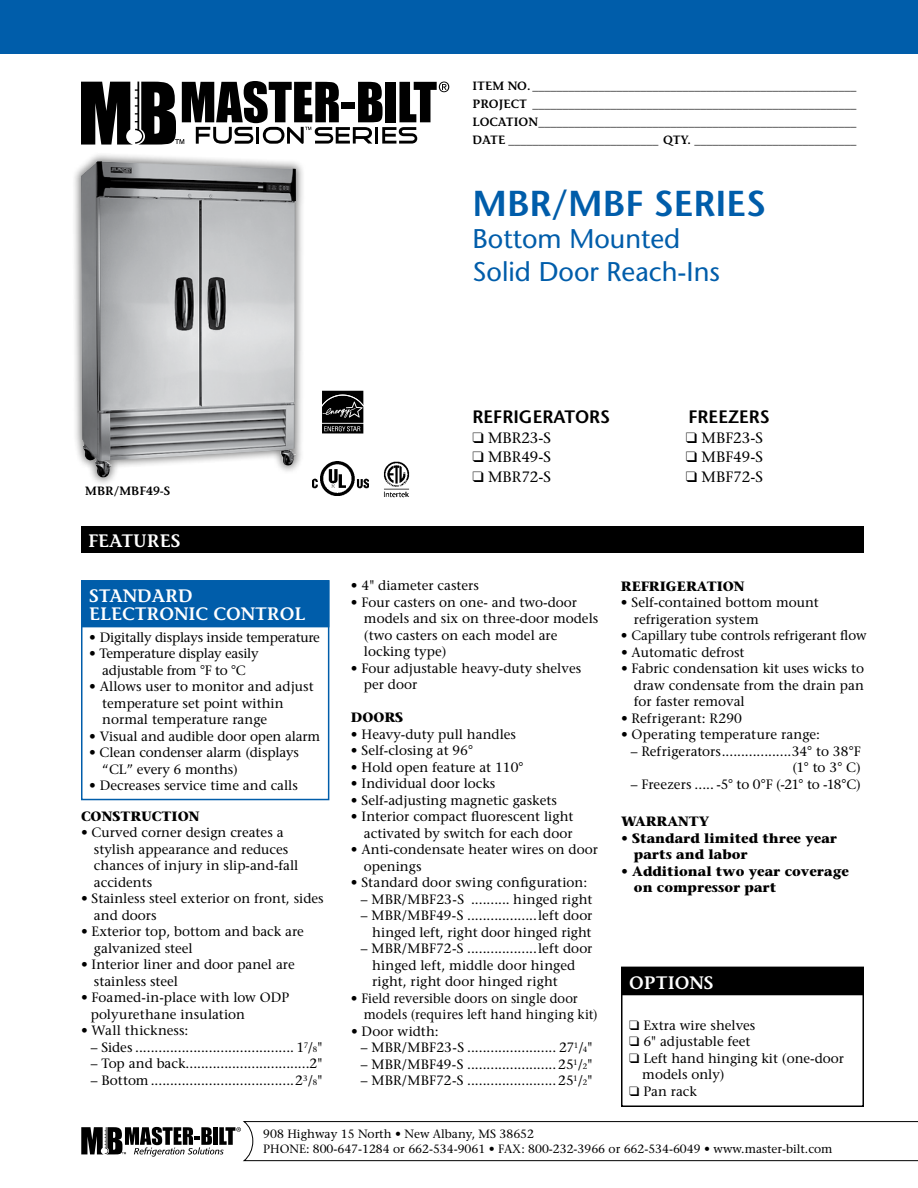
<style>
.page{position:relative;width:918px;height:1188px;background:#fff}
.page>*{position:absolute;margin:0;border:0;box-sizing:border-box;transform-origin:0 0}
.t1{font:600 36px "Stone Sans";color:#005daa}
.t2{font:27px/32.4px "Stone Sans";color:#005daa}
.t3{font:600 18px/18px "Stone Informal";color:#fff}
.t4{font:600 18px "Stone Sans";color:#000}
.t5{font:15px "Stone Serif";color:#000}
.t6{font:13.5px/16.5px "Stone Serif";color:#000}
.t7{font:700 13.5px/16.5px "Stone Serif";color:#000}
.t8{font:13.5px/16.5px "Stone Serif";letter-spacing:-.02em;color:#000;text-align:center}
.t9{font:600 12px/18px "Stone Informal";color:#000;text-align:justify}
.t10{font:12px/14.4px "Stone Serif";color:#000}
.s1{font-family:"Stone Sans";font-weight:600;font-style:italic;color:#fff}
.s2{font-size:7.8px}
</style>
<div class="page">
<svg style="left:81px;top:1121px;width:837px;height:40px"></svg>
<div style="left:0;top:0;width:918px;height:54px;background:#005daa"></div>
<svg style="left:81px;top:81px;width:368px;height:64px"></svg>
<div style="left:81px;top:526px;width:783px;height:28px;background:#000"></div>
<div style="left:622px;top:968px;width:241px;height:27px;background:#000"></div>
<div style="left:621px;top:967px;width:243px;height:140px;border:2px solid #000"></div>
<div style="left:81px;top:580px;width:248px;height:47px;background:#005daa"></div>
<div style="left:81px;top:580px;width:248px;height:220px;border:2px solid #005daa"></div>
<div style="left:71px;top:151px;width:235px;height:336px;background:#000;opacity:.5"></div>
<img style="left:81px;top:161px;width:215px;height:316px">
<img style="left:313px;top:461px;width:56px;height:34px">
<img style="left:383px;top:461px;width:27px;height:36px">
<svg style="left:322px;top:390px;width:42px;height:44px"></svg>
<svg style="left:322px;top:431px;width:41px;height:3px"></svg>
<svg style="left:322px;top:391px;width:41px;height:40px;background:#2c2c2c"></svg>
<p class="t9" style="left:472px;top:77px;width:385px">ITEM NO. ______________________________________________________ PROJECT ______________________________________________________ LOCATION_____________________________________________________ DATE _________________________ QTY. ___________________________</p>
<h1 class="t1" style="left:472px;top:182px;width:295px">MBR/MBF SERIES</h1>
<h2 class="t2" style="left:472px;top:223px;width:249px">Bottom Mounted<br>Solid Door Reach-Ins</h2>
<p class="t9" style="left:85px;top:482px;width:87px">MBR/MBF49-S</p>
<h3 class="t3" style="left:88px;top:532px;width:94px">FEATURES</h3>
<h3 class="t3" style="left:89px;top:587px;width:217px">STANDARD<br>ELECTRONIC CONTROL</h3>
<p class="t8" style="left:89px;top:629px;width:232px">• Digitally displays inside temperature</p>
<p class="t8" style="left:89px;top:645px;width:171px">• Temperature display easily adjustable from °F to °C</p>
<p class="t6" style="left:102px;top:678px;width:213px;text-indent:-13px">• Allows user to monitor and adjust temperature set point within normal temperature range</p>
<p class="t6" style="left:89px;top:728px;width:233px">• Visual and audible door open alarm</p>
<p class="t6" style="left:102px;top:744px;width:198px;text-indent:-13px">• Clean condenser alarm (displays “CL” every 6 months)</p>
<p class="t6" style="left:89px;top:777px;width:210px">• Decreases service time and calls</p>
<p class="t7" style="left:81px;top:808px;width:120px">CONSTRUCTION</p>
<p class="t6" style="left:94px;top:824px;width:206px;text-indent:-13px">• Curved corner design creates a stylish appearance and reduces chances of injury in slip-and-fall accidents<span class="s1">.</span></p>
<p class="t6" style="left:94px;top:890px;width:231px;text-indent:-13px">• Stainless steel exterior on front, sides and doors</p>
<p class="t6" style="left:94px;top:923px;width:211px;text-indent:-13px">• Exterior top, bottom and back are galvanized steel</p>
<p class="t6" style="left:94px;top:956px;width:202px;text-indent:-13px">• Interior liner and door panel are stainless steel</p>
<p class="t6" style="left:91px;top:989px;width:200px;text-indent:-10px">• Foamed-in-place with low ODP polyurethane insulation</p>
<p class="t6" style="left:81px;top:1022px;width:109px">• Wall thickness:</p>
<p class="t6" style="left:91px;top:1039px;width:233px">– Sides ......................................... 1<sup>7</sup>/<span class="s2">8</span>"</p>
<p class="t6" style="left:91px;top:1055px;width:233px">– Top and back................................2"</p>
<p class="t6" style="left:91px;top:1072px;width:233px">– Bottom.....................................2<sup>3</sup>/<span class="s2">8</span>"</p>
<h3 class="t4" style="left:472px;top:406px;width:139px">REFRIGERATORS</h3>
<h3 class="t4" style="left:688px;top:406px;width:83px">FREEZERS</h3>
<p class="t5" style="left:472px;top:429px;width:80px">❑ MBR23-S</p>
<p class="t5" style="left:686px;top:429px;width:78px">❑ MBF23-S</p>
<p class="t5" style="left:472px;top:448px;width:80px">❑ MBR49-S</p>
<p class="t5" style="left:686px;top:448px;width:78px">❑ MBF49-S</p>
<p class="t5" style="left:472px;top:468px;width:80px">❑ MBR72-S</p>
<p class="t5" style="left:686px;top:468px;width:78px">❑ MBF72-S</p>
<p class="t6" style="left:351px;top:577px;width:129px">• 4" diameter casters</p>
<p class="t6" style="left:364px;top:594px;width:236px;text-indent:-13px">• Four casters on one- and two-door models and six on three-door models (two casters on each model are locking type)</p>
<p class="t6" style="left:364px;top:660px;width:219px;text-indent:-13px">• Four adjustable heavy-duty shelves per door</p>
<p class="t7" style="left:351px;top:709px;width:54px">DOORS</p>
<p class="t6" style="left:351px;top:726px;width:167px">• Heavy-duty pull handles</p>
<p class="t6" style="left:351px;top:742px;width:124px">• Self-closing at 96°</p>
<p class="t6" style="left:351px;top:759px;width:174px">• Hold open feature at 110°</p>
<p class="t6" style="left:351px;top:775px;width:146px">• Individual door locks</p>
<p class="t6" style="left:351px;top:792px;width:207px">• Self-adjusting magnetic gaskets</p>
<p class="t6" style="left:351px;top:808px;width:224px;text-align:right">• Interior compact fluorescent light activated by switch for each door</p>
<p class="t6" style="left:364px;top:841px;width:235px;text-indent:-13px">• Anti-condensate heater wires on door openings</p>
<p class="t6" style="left:351px;top:874px;width:238px">• Standard door swing configuration:</p>
<p class="t6" style="left:361px;top:891px;width:233px">– MBR/MBF23-S .......... hinged right</p>
<p class="t6" style="left:361px;top:907px;width:233px;text-align:right">– MBR/MBF49-S ..................left door hinged left, right door hinged right</p>
<p class="t6" style="left:372px;top:940px;width:222px;text-indent:-11px">– MBR/MBF72-S ..................left door hinged left, middle door hinged right, right door hinged right</p>
<p class="t6" style="left:364px;top:990px;width:235px;text-indent:-13px">• Field reversible doors on single door models (requires left hand hinging kit)</p>
<p class="t6" style="left:351px;top:1023px;width:89px">• Door width:</p>
<p class="t6" style="left:361px;top:1039px;width:233px">– MBR/MBF23-S ....................... 27<sup>1</sup>/<span class="s2">4</span>"</p>
<p class="t6" style="left:361px;top:1056px;width:233px">– MBR/MBF49-S .......................25<sup>1</sup>/<span class="s2">2</span>"</p>
<p class="t6" style="left:361px;top:1072px;width:233px">– MBR/MBF72-S .......................25<sup>1</sup>/<span class="s2">2</span>"</p>
<p class="t7" style="left:621px;top:578px;width:125px">REFRIGERATION</p>
<p class="t6" style="left:634px;top:594px;width:186px;text-indent:-13px">• Self-contained bottom mount refrigeration system</p>
<p class="t6" style="left:621px;top:627px;width:247px">• Capillary tube controls refrigerant flow</p>
<p class="t6" style="left:621px;top:644px;width:125px">• Automatic defrost</p>
<p class="t6" style="left:634px;top:660px;width:232px;text-align:justify;text-indent:-13px">• Fabric condensation kit uses wicks to draw condensate from the drain pan for faster removal</p>
<p class="t6" style="left:621px;top:710px;width:123px">• Refrigerant: R290</p>
<p class="t6" style="left:621px;top:726px;width:201px">• Operating temperature range:</p>
<p class="t6" style="left:631px;top:743px;width:232px;text-align:right">– Refrigerators..................34° to 38°F (1° to 3° C)</p>
<p class="t6" style="left:631px;top:776px;width:232px">– Freezers ..... -5° to 0°F (-21° to -18°C)</p>
<p class="t7" style="left:621px;top:813px;width:90px">WARRANTY</p>
<p class="t7" style="left:634px;top:830px;width:205px;text-indent:-13px">• Standard limited three year parts and labor</p>
<p class="t7" style="left:634px;top:863px;width:216px;text-indent:-13px">• Additional two year coverage on compressor part</p>
<h3 class="t3" style="left:629px;top:973px;width:86px">OPTIONS</h3>
<p class="t6" style="left:629px;top:1017px;width:128px">❑ Extra wire shelves</p>
<p class="t6" style="left:629px;top:1034px;width:123px">❑ 6" adjustable feet</p>
<p class="t6" style="left:642px;top:1050px;width:203px;text-indent:-13px">❑ Left hand hinging kit (one-door models only)</p>
<p class="t6" style="left:629px;top:1083px;width:69px">❑ Pan rack</p>
<p class="t10" style="left:263px;top:1127px;width:571px">908 Highway 15 North • New Albany, MS 38652<br>PHONE: 800-647-1284 or 662-534-9061 • FAX: 800-232-3966 or 662-534-6049 • www.master-bilt.com</p>
</div>
